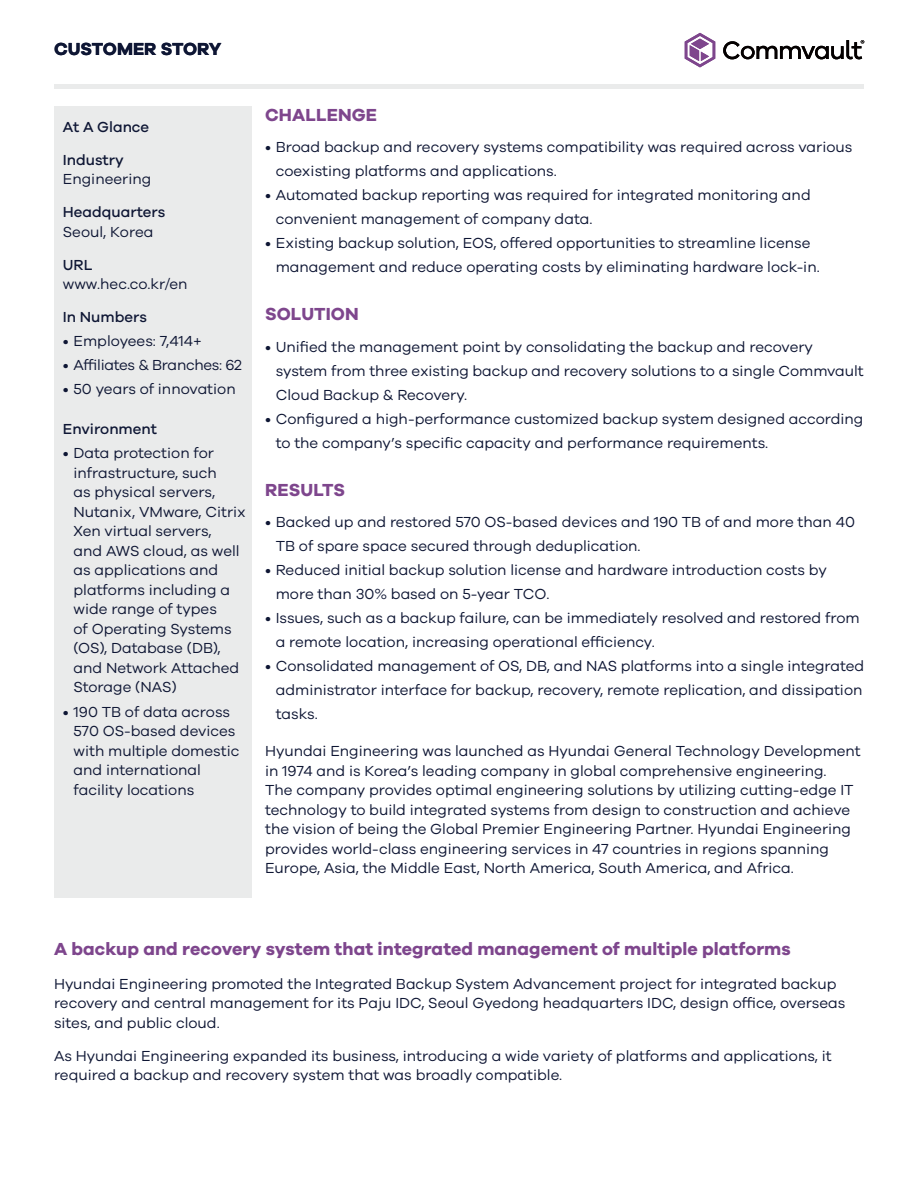
<style>
.page{position:relative;width:918px;height:1188px;background:#fff}
.page>*{position:absolute;margin:0;border:0;box-sizing:border-box;transform-origin:0 0}
.t1{font:700 18px "Galano Grotesque";letter-spacing:.005em;color:#7e468d}
.t2{font:700 18px "Galano Grotesque";color:#0e1634}
.t3{font:15px/19.5px "Galano Grotesque";color:#0e1634}
.t4{font:500 15px/32.8px "Galano Grotesque";color:#0e1634}
.t5{font:15px "Galano Grotesque";letter-spacing:-.02em;color:#0e1634}
</style>
<div class="page">
<div style="left:54px;top:84px;width:810px;height:5px;background:#eaebeb"></div>
<div style="left:54px;top:107px;width:198px;height:791px;background:#eaebeb"></div>
<svg style="left:685px;top:33px;width:30px;height:34px"></svg>
<svg style="left:723px;top:40px;width:141px;height:19px"></svg>
<p class="t2" style="left:54px;top:38px;width:169px">CUSTOMER STORY</p>
<p class="t4" style="left:63px;top:110px;width:88px">At A Glance<br>Industry</p>
<p class="t3" style="left:63px;top:169px;width:90px">Engineering</p>
<p class="t4" style="left:63px;top:195px;width:104px">Headquarters</p>
<p class="t3" style="left:63px;top:221px;width:92px">Seoul, Korea</p>
<p class="t4" style="left:63px;top:248px;width:31px">URL</p>
<p class="t3" style="left:63px;top:274px;width:126px">www.hec.co.kr/en</p>
<p class="t4" style="left:63px;top:300px;width:85px">In Numbers</p>
<p class="t3" style="left:63px;top:331px;width:140px">• Employees: 7,414+</p>
<p class="t5" style="left:63px;top:356px;width:181px">• Affiliates &amp; Branches: 62</p>
<p class="t3" style="left:63px;top:379px;width:174px">• 50 years of innovation</p>
<p class="t4" style="left:63px;top:412px;width:96px">Environment</p>
<p class="t3" style="left:74px;top:443px;width:174px;text-indent:-11px">• Data protection for infrastructure, such<br>as physical servers,<br>Nutanix, VMware, Citrix<br>Xen virtual servers,<br>and AWS cloud, as well as applications and platforms including a wide range of types<br>of Operating Systems (OS), Database (DB), and Network Attached<br>Storage (NAS)</p>
<p class="t3" style="left:74px;top:701px;width:167px;text-indent:-11px">• 190 TB of data across<br>570 OS-based devices with multiple domestic and international facility locations</p>
<p class="t1" style="left:265px;top:104px;width:113px">CHALLENGE</p>
<p class="t3" style="left:276px;top:135px;width:578px;line-height:24px;text-indent:-11px">• Broad backup and recovery systems compatibility was required across various coexisting platforms and applications.</p>
<p class="t3" style="left:276px;top:183px;width:536px;line-height:24px;text-indent:-11px">• Automated backup reporting was required for integrated monitoring and convenient management of company data.</p>
<p class="t3" style="left:276px;top:231px;width:546px;line-height:24px;text-indent:-11px">• Existing backup solution, EOS, offered opportunities to streamline license management and reduce operating costs by eliminating hardware lock-in.</p>
<p class="t1" style="left:265px;top:303px;width:95px">SOLUTION</p>
<p class="t3" style="left:276px;top:334px;width:590px;line-height:24px;text-indent:-11px">• Unified the management point by consolidating the backup and recovery system from three existing backup and recovery solutions to a single Commvault<br>Cloud Backup &amp; Recovery.</p>
<p class="t3" style="left:276px;top:406px;width:589px;line-height:24px;text-indent:-11px">• Configured a high-performance customized backup system designed according to the company’s specific capacity and performance requirements.</p>
<p class="t1" style="left:265px;top:479px;width:81px">RESULTS</p>
<p class="t3" style="left:276px;top:509px;width:581px;line-height:24px;text-indent:-11px">• Backed up and restored 570 OS-based devices and 190 TB of and more than 40<br>TB of spare space secured through deduplication.</p>
<p class="t3" style="left:276px;top:557px;width:553px;line-height:24px;text-indent:-11px">• Reduced initial backup solution license and hardware introduction costs by more than 30% based on 5-year TCO.</p>
<p class="t3" style="left:276px;top:605px;width:586px;line-height:24px;text-indent:-11px">• Issues, such as a backup failure, can be immediately resolved and restored from a remote location, increasing operational efficiency.</p>
<p class="t3" style="left:276px;top:653px;width:590px;line-height:24px;text-align:justify;text-indent:-11px">• Consolidated management of OS, DB, and NAS platforms into a single integrated administrator interface for backup, recovery, remote replication, and dissipation tasks.</p>
<p class="t3" style="left:265px;top:741px;width:597px">Hyundai Engineering was launched as Hyundai General Technology Development in 1974 and is Korea’s leading company in global comprehensive engineering.<br>The company provides optimal engineering solutions by utilizing cutting-edge IT technology to build integrated systems from design to construction and achieve the vision of being the Global Premier Engineering Partner. Hyundai Engineering provides world-class engineering services in 47 countries in regions spanning Europe, Asia, the Middle East, North America, South America, and Africa.</p>
<p class="t1" style="left:54px;top:938px;width:738px">A backup and recovery system that integrated management of multiple platforms</p>
<p class="t3" style="left:54px;top:973px;width:793px">Hyundai Engineering promoted the Integrated Backup System Advancement project for integrated backup recovery and central management for its Paju IDC, Seoul Gyedong headquarters IDC, design office, overseas sites, and public cloud.</p>
<p class="t3" style="left:54px;top:1045px;width:779px">As Hyundai Engineering expanded its business, introducing a wide variety of platforms and applications, it required a backup and recovery system that was broadly compatible.</p>
</div>
